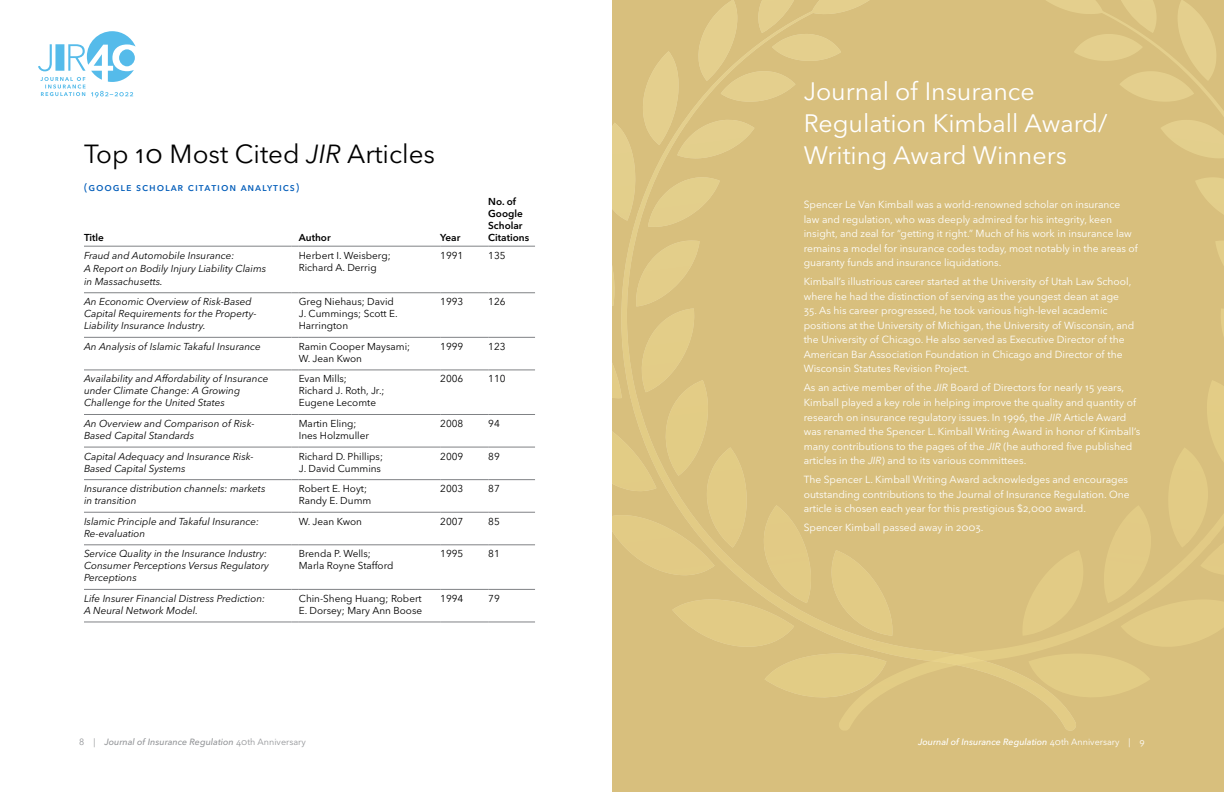
<style>
.page{position:relative;width:1224px;height:792px;background:#fff}
.page>*{position:absolute;margin:0;border:0;box-sizing:border-box;transform-origin:0 0}
.t1{font:26px "Avenir Next LT Pro";color:#000}
.t2{font:25px/32px "Avenir Next LT Pro";color:#fff}
.t3{font:500 11px "Avenir Next LT Pro";letter-spacing:.08em;color:#005cb9}
.t4{font:10.2px/14.5px "Avenir Next LT Pro";color:#fff}
.t5{font:italic 10px/12px "Avenir Next LT Pro";color:#000}
.t6{font:10px/12px "Avenir Next LT Pro";color:#000}
.t7{font:600 10px/12px "Avenir Next LT Pro";color:#000}
.t8{font:italic 500 9px "Avenir Next LT Pro";color:#939598}
.t9{font:italic 500 9px "Avenir Next LT Pro";color:#fff}
.s1{font-style:italic}
.s2{font-weight:400;font-style:normal}
</style>
<div class="page">
<div style="left:612px;top:0;width:612px;height:792px;background:#d8bf7d"></div>
<svg style="left:612px;top:0;width:226px;height:698px"></svg>
<svg style="left:838px;top:0;width:386px;height:731px"></svg>
<svg style="left:1028px;top:654px;width:122px;height:44px"></svg>
<svg style="left:1022px;top:550px;width:61px;height:86px"></svg>
<svg style="left:1104px;top:241px;width:120px;height:407px"></svg>
<svg style="left:1195px;top:177px;width:29px;height:50px"></svg>
<svg style="left:1160px;top:120px;width:64px;height:39px"></svg>
<svg style="left:1074px;top:0;width:143px;height:102px"></svg>
<hr style="left:84px;top:293px;width:208px;height:1px;background:#808285">
<hr style="left:299px;top:293px;width:141px;height:1px;background:#808285">
<hr style="left:440px;top:293px;width:48px;height:1px;background:#808285">
<hr style="left:488px;top:293px;width:47px;height:1px;background:#808285">
<hr style="left:84px;top:337px;width:208px;height:1px;background:#808285">
<hr style="left:299px;top:337px;width:141px;height:1px;background:#808285">
<hr style="left:440px;top:337px;width:48px;height:1px;background:#808285">
<hr style="left:488px;top:337px;width:47px;height:1px;background:#808285">
<hr style="left:84px;top:370px;width:208px;height:1px;background:#808285">
<hr style="left:299px;top:370px;width:141px;height:1px;background:#808285">
<hr style="left:440px;top:370px;width:48px;height:1px;background:#808285">
<hr style="left:488px;top:370px;width:47px;height:1px;background:#808285">
<hr style="left:84px;top:414px;width:208px;height:1px;background:#808285">
<hr style="left:299px;top:414px;width:141px;height:1px;background:#808285">
<hr style="left:440px;top:414px;width:48px;height:1px;background:#808285">
<hr style="left:488px;top:414px;width:47px;height:1px;background:#808285">
<hr style="left:84px;top:447px;width:208px;height:1px;background:#808285">
<hr style="left:299px;top:447px;width:141px;height:1px;background:#808285">
<hr style="left:440px;top:447px;width:48px;height:1px;background:#808285">
<hr style="left:488px;top:447px;width:47px;height:1px;background:#808285">
<hr style="left:84px;top:479px;width:208px;height:1px;background:#808285">
<hr style="left:299px;top:479px;width:141px;height:1px;background:#808285">
<hr style="left:440px;top:479px;width:48px;height:1px;background:#808285">
<hr style="left:488px;top:479px;width:47px;height:1px;background:#808285">
<hr style="left:84px;top:512px;width:208px;height:1px;background:#808285">
<hr style="left:299px;top:512px;width:141px;height:1px;background:#808285">
<hr style="left:440px;top:512px;width:48px;height:1px;background:#808285">
<hr style="left:488px;top:512px;width:47px;height:1px;background:#808285">
<hr style="left:84px;top:545px;width:208px;height:1px;background:#808285">
<hr style="left:299px;top:545px;width:141px;height:1px;background:#808285">
<hr style="left:440px;top:545px;width:48px;height:1px;background:#808285">
<hr style="left:488px;top:545px;width:47px;height:1px;background:#808285">
<hr style="left:84px;top:589px;width:208px;height:1px;background:#808285">
<hr style="left:299px;top:589px;width:141px;height:1px;background:#808285">
<hr style="left:440px;top:589px;width:48px;height:1px;background:#808285">
<hr style="left:488px;top:589px;width:47px;height:1px;background:#808285">
<hr style="left:84px;top:622px;width:208px;height:1px;background:#808285">
<hr style="left:299px;top:622px;width:141px;height:1px;background:#808285">
<hr style="left:440px;top:622px;width:48px;height:1px;background:#808285">
<hr style="left:488px;top:622px;width:47px;height:1px;background:#808285">
<hr style="left:84px;top:246px;width:208px;height:1px;background:#808285">
<hr style="left:299px;top:246px;width:141px;height:1px;background:#808285">
<hr style="left:440px;top:246px;width:48px;height:1px;background:#808285">
<hr style="left:488px;top:246px;width:47px;height:1px;background:#808285">
<svg style="left:38px;top:31px;width:98px;height:67px"></svg>
<h1 class="t1" style="left:84px;top:139px;width:353px">Top 10 Most Cited <span class="s1">JIR</span> Articles</h1>
<p class="t3" style="left:84px;top:180px;width:217px">(Google Scholar Citation Analytics)</p>
<p class="t7" style="left:84px;top:232px;width:22px">Title</p>
<p class="t7" style="left:299px;top:232px;width:33px">Author</p>
<p class="t7" style="left:440px;top:232px;width:22px">Year</p>
<p class="t7" style="left:488px;top:196px;width:42px">No. of<br>Google<br>Scholar<br>Citations</p>
<p class="t5" style="left:84px;top:249px;width:184px;line-height:13px">Fraud and Automobile Insurance:<br>A Report on Bodily Injury Liability Claims in Massachusetts.</p>
<p class="t6" style="left:299px;top:249px;width:93px">Herbert I. Weisberg;<br>Richard A. Derrig</p>
<p class="t6" style="left:440px;top:249px;width:25px">1991</p>
<p class="t6" style="left:488px;top:249px;width:19px">135</p>
<p class="t5" style="left:84px;top:296px;width:174px">An Economic Overview of Risk-Based<br>Capital Requirements for the Property-<br>Liability Insurance Industry.</p>
<p class="t6" style="left:299px;top:296px;width:100px">Greg Niehaus; David<br>J. Cummings; Scott E.<br>Harrington</p>
<p class="t6" style="left:440px;top:296px;width:25px">1993</p>
<p class="t6" style="left:488px;top:296px;width:19px">126</p>
<p class="t5" style="left:84px;top:340px;width:178px">An Analysis of Islamic Takaful Insurance</p>
<p class="t6" style="left:299px;top:340px;width:113px">Ramin Cooper Maysami;<br>W. Jean Kwon</p>
<p class="t6" style="left:440px;top:340px;width:25px">1999</p>
<p class="t6" style="left:488px;top:340px;width:19px">123</p>
<p class="t5" style="left:84px;top:373px;width:186px">Availability and Affordability of Insurance under Climate Change: A Growing<br>Challenge for the United States</p>
<p class="t6" style="left:299px;top:373px;width:87px">Evan Mills;<br>Richard J. Roth, Jr.;<br>Eugene Lecomte</p>
<p class="t6" style="left:440px;top:373px;width:25px">2006</p>
<p class="t6" style="left:488px;top:373px;width:19px">110</p>
<p class="t5" style="left:84px;top:418px;width:172px">An Overview and Comparison of Risk-<br>Based Capital Standards</p>
<p class="t6" style="left:299px;top:418px;width:72px">Martin Eling;<br>Ines Holzmuller</p>
<p class="t6" style="left:440px;top:418px;width:25px">2008</p>
<p class="t6" style="left:488px;top:418px;width:13px">94</p>
<p class="t5" style="left:84px;top:450px;width:171px">Capital Adequacy and Insurance Risk-<br>Based Capital Systems</p>
<p class="t6" style="left:299px;top:450px;width:86px">Richard D. Phillips;<br>J. David Cummins</p>
<p class="t6" style="left:440px;top:450px;width:25px">2009</p>
<p class="t6" style="left:488px;top:450px;width:13px">89</p>
<p class="t5" style="left:84px;top:483px;width:183px">Insurance distribution channels: markets in transition</p>
<p class="t6" style="left:299px;top:483px;width:74px">Robert E. Hoyt;<br>Randy E. Dumm</p>
<p class="t6" style="left:440px;top:483px;width:25px">2003</p>
<p class="t6" style="left:488px;top:483px;width:13px">87</p>
<p class="t5" style="left:84px;top:515px;width:177px">Islamic Principle and Takaful Insurance:<br>Re-evaluation</p>
<p class="t6" style="left:299px;top:515px;width:65px">W. Jean Kwon</p>
<p class="t6" style="left:440px;top:515px;width:25px">2007</p>
<p class="t6" style="left:488px;top:515px;width:13px">85</p>
<p class="t5" style="left:84px;top:548px;width:187px">Service Quality in the Insurance Industry:<br>Consumer Perceptions Versus Regulatory<br>Perceptions</p>
<p class="t6" style="left:299px;top:548px;width:96px">Brenda P. Wells;<br>Marla Royne Stafford</p>
<p class="t6" style="left:440px;top:548px;width:25px">1995</p>
<p class="t6" style="left:488px;top:548px;width:13px">81</p>
<p class="t5" style="left:84px;top:592px;width:183px">Life Insurer Financial Distress Prediction:<br>A Neural Network Model.</p>
<p class="t6" style="left:299px;top:593px;width:125px">Chin-Sheng Huang; Robert<br>E. Dorsey; Mary Ann Boose</p>
<p class="t6" style="left:440px;top:593px;width:25px">1994</p>
<p class="t6" style="left:488px;top:593px;width:13px">79</p>
<h2 class="t2" style="left:804px;top:75px;width:305px">Journal of Insurance<br>Regulation Kimball Award/<br>Writing Award Winners</h2>
<p class="t4" style="left:804px;top:198px;width:336px">Spencer Le Van Kimball was a world-renowned scholar on insurance law and regulation, who was deeply admired for his integrity, keen insight, and zeal for “getting it right.” Much of his work in insurance law remains a model for insurance codes today, most notably in the areas of guaranty funds and insurance liquidations.</p>
<p class="t4" style="left:804px;top:275px;width:329px">Kimball’s illustrious career started at the University of Utah Law School, where he had the distinction of serving as the youngest dean at age</p>
<p class="t4" style="left:804px;top:304px;width:332px">35. As his career progressed, he took various high-level academic positions at the University of Michigan, the University of Wisconsin, and the University of Chicago. He also served as Executive Director of the American Bar Association Foundation in Chicago and Director of the Wisconsin Statutes Revision Project.</p>
<p class="t4" style="left:804px;top:381px;width:338px">As an active member of the <span class="s1">JIR</span> Board of Directors for nearly 15 years, Kimball played a key role in helping improve the quality and quantity of research on insurance regulatory issues. In 1996, the <span class="s1">JIR</span> Article Award was renamed the Spencer L. Kimball Writing Award in honor of Kimball’s many contributions to the pages of the <span class="s1">JIR</span> (he authored five published articles in the <span class="s1">JIR</span>) and to its various committees.</p>
<p class="t4" style="left:804px;top:472px;width:327px">The Spencer L. Kimball Writing Award acknowledges and encourages outstanding contributions to the Journal of Insurance Regulation. One article is chosen each year for this prestigious $2,000 award.</p>
<p class="t4" style="left:804px;top:520px;width:181px">Spencer Kimball passed away in 2003.</p>
<p class="t8" style="left:79px;top:736px;width:228px"><span class="s2">8 |</span> Journal of Insurance Regulation <span class="s2">40th Anniversary</span></p>
<p class="t9" style="left:918px;top:736px;width:228px">Journal of Insurance Regulation <span class="s2">40th Anniversary | 9</span></p>
</div>
